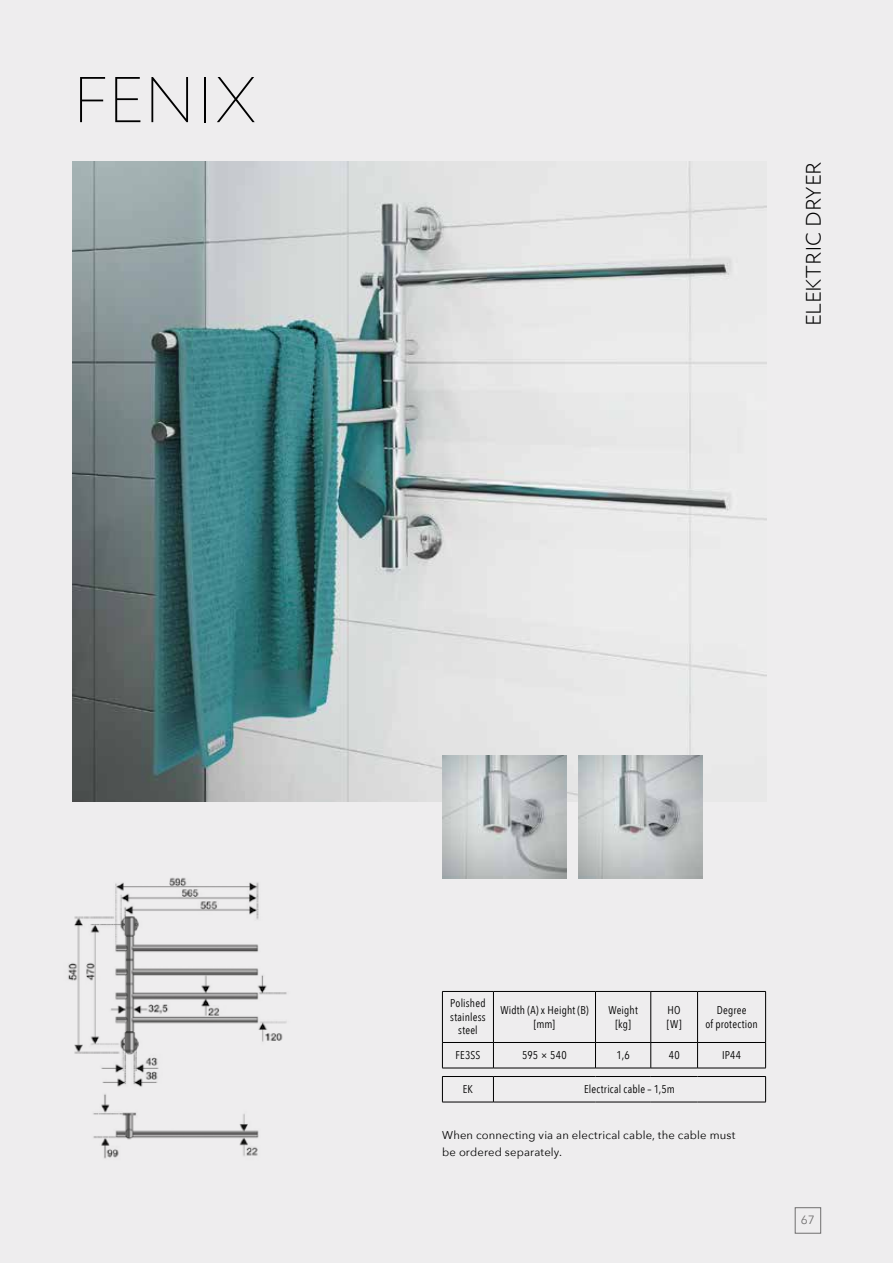
<style>
.page{position:relative;width:893px;height:1263px;background:#eeedee}
.page>*{position:absolute;margin:0;border:0;box-sizing:border-box;transform-origin:0 0}
.t1{font:200 64.5px "Circe";letter-spacing:-.01em;color:#000}
.t2{font:300 21px "Circe";letter-spacing:-.01em;color:#000}
.t3{font:12px "Avenir Next";color:#706f6f}
.t4{font:11.25px/13.5px "Avenir Next Condensed";letter-spacing:.015em;color:#000;text-align:center}
.t5{font:11.25px/16.5px "Avenir Next";letter-spacing:.01em;color:#000}
</style>
<div class="page">
<div style="left:795px;top:1207px;width:26px;height:26px;border:1px solid #706f6f"></div>
<img style="left:72px;top:162px;width:695px;height:640px">
<img style="left:579px;top:755px;width:124px;height:124px">
<img style="left:442px;top:755px;width:124px;height:124px">
<hr style="left:442px;top:991px;width:51px;height:1px;background:#000">
<hr style="left:442px;top:992px;width:1px;height:50px;background:#000">
<hr style="left:493px;top:991px;width:102px;height:1px;background:#000">
<hr style="left:493px;top:992px;width:1px;height:50px;background:#000">
<hr style="left:595px;top:991px;width:56px;height:1px;background:#000">
<hr style="left:595px;top:992px;width:1px;height:50px;background:#000">
<hr style="left:651px;top:991px;width:47px;height:1px;background:#000">
<hr style="left:650px;top:992px;width:1px;height:50px;background:#000">
<hr style="left:698px;top:991px;width:68px;height:1px;background:#000">
<hr style="left:697px;top:992px;width:1px;height:50px;background:#000">
<hr style="left:765px;top:992px;width:1px;height:50px;background:#000">
<hr style="left:442px;top:1042px;width:51px;height:1px;background:#000">
<svg style="left:442px;top:1043px;width:1px;height:25px"></svg>
<hr style="left:493px;top:1042px;width:102px;height:1px;background:#000">
<svg style="left:493px;top:1043px;width:1px;height:25px"></svg>
<hr style="left:595px;top:1042px;width:56px;height:1px;background:#000">
<svg style="left:595px;top:1043px;width:1px;height:25px"></svg>
<hr style="left:651px;top:1042px;width:47px;height:1px;background:#000">
<svg style="left:650px;top:1043px;width:1px;height:25px"></svg>
<hr style="left:698px;top:1042px;width:68px;height:1px;background:#000">
<svg style="left:697px;top:1043px;width:1px;height:25px"></svg>
<svg style="left:765px;top:1043px;width:1px;height:25px"></svg>
<hr style="left:442px;top:1068px;width:51px;height:1px;background:#000">
<hr style="left:493px;top:1068px;width:102px;height:1px;background:#000">
<hr style="left:595px;top:1068px;width:56px;height:1px;background:#000">
<hr style="left:651px;top:1068px;width:47px;height:1px;background:#000">
<hr style="left:698px;top:1068px;width:68px;height:1px;background:#000">
<hr style="left:442px;top:1076px;width:51px;height:1px;background:#000">
<svg style="left:442px;top:1077px;width:1px;height:25px"></svg>
<hr style="left:493px;top:1076px;width:102px;height:1px;background:#000">
<hr style="left:595px;top:1076px;width:56px;height:1px;background:#000">
<hr style="left:651px;top:1076px;width:47px;height:1px;background:#000">
<hr style="left:698px;top:1076px;width:68px;height:1px;background:#000">
<svg style="left:765px;top:1077px;width:1px;height:25px"></svg>
<hr style="left:442px;top:1102px;width:51px;height:1px;background:#000">
<hr style="left:493px;top:1102px;width:102px;height:1px;background:#000">
<hr style="left:595px;top:1102px;width:56px;height:1px;background:#000">
<hr style="left:651px;top:1102px;width:47px;height:1px;background:#000">
<hr style="left:698px;top:1102px;width:68px;height:1px;background:#000">
<svg style="left:493px;top:1077px;width:1px;height:25px"></svg>
<img style="left:68px;top:877px;width:219px;height:282px">
<h1 class="t1" style="left:73px;top:58px;width:186px">FENIX</h1>
<h2 class="t2" style="left:800px;top:326px;width:166px;rotate:-90deg">ELEKTRIC DRYER</h2>
<p class="t4" style="left:450px;top:996px;width:37px">Polished stainless steel</p>
<p class="t4" style="left:500px;top:1003px;width:90px">Width (A) x Height (B) [mm]</p>
<p class="t4" style="left:608px;top:1003px;width:31px">Weight [kg]</p>
<p class="t4" style="left:667px;top:1003px;width:16px;text-align:left">HO [W]</p>
<p class="t4" style="left:705px;top:1003px;width:54px">Degree<br>of protection</p>
<p class="t4" style="left:455px;top:1047px;width:27px">FE3SS</p>
<p class="t4" style="left:522px;top:1047px;width:46px">595 × 540</p>
<p class="t4" style="left:617px;top:1047px;width:15px">1,6</p>
<p class="t4" style="left:669px;top:1047px;width:12px">40</p>
<p class="t4" style="left:722px;top:1047px;width:20px">IP44</p>
<p class="t4" style="left:463px;top:1082px;width:12px">EK</p>
<p class="t4" style="left:584px;top:1082px;width:92px">Electrical cable – 1,5m</p>
<p class="t5" style="left:442px;top:1126px;width:295px">When connecting via an electrical cable, the cable must be ordered separately.</p>
<p class="t3" style="left:801px;top:1210px;width:15px">67</p>
</div>
